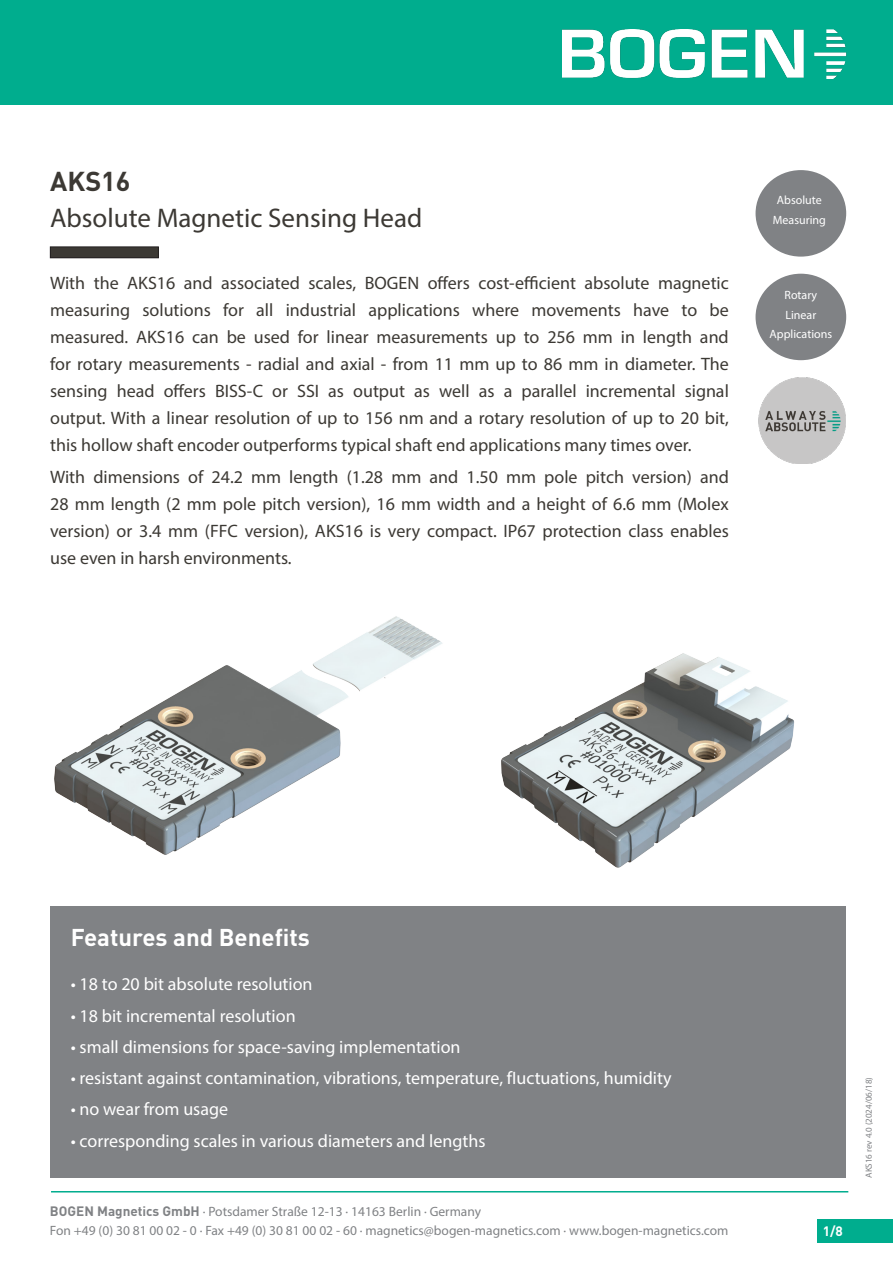
<style>
.page{position:relative;width:893px;height:1263px;background:#fff}
.page>*{position:absolute;margin:0;border:0;box-sizing:border-box;transform-origin:0 0}
.Seite_1_Ü1{font:27px/36px "Myriad Pro";color:#3c3934}
.Seite_1_Features_Ü{font:700 24px "DIN Pro";color:#fff}
.Standard_Text{font:18px/27px "Myriad Pro";color:#3c3934;text-align:justify}
.Seite_1_Features_Bullets{font:18px "Myriad Pro";color:#fff}
.t1{font:13.5px/19.5px "Myriad Pro";color:#808285}
.t2{font:700 13.5px "DIN Pro";color:#fff}
.Seite_1_Icons{font:12px "Myriad Pro";color:#fff}
.t3{font:9px "Myriad Pro";color:#808285}
.s1{font-family:"DIN Pro";font-weight:700}
</style>
<div class="page">
<div style="left:817px;top:1219px;width:76px;height:24px;background:#00ad8e"></div>
<hr style="left:51px;top:1191px;width:797px;height:1px;background:#00ad8e">
<div style="left:50px;top:907px;width:796px;height:271px;background:#808285"></div>
<div style="left:755px;top:170px;width:91px;height:87px;background:#808285;border-radius:50%"></div>
<div style="left:50px;top:247px;width:108px;height:11px;background:#3c3934"></div>
<div style="left:50px;top:247px;width:109px;height:11px;border:1px solid #231f20"></div>
<div style="left:755px;top:274px;width:91px;height:86px;background:#808285;border-radius:50%"></div>
<img style="left:758px;top:377px;width:88px;height:87px">
<img style="left:54px;top:616px;width:389px;height:239px">
<img style="left:501px;top:653px;width:294px;height:215px">
<div style="left:0;top:0;width:893px;height:104px;background:#00ad8e"></div>
<img style="left:562px;top:30px;width:285px;height:48px">
<p class="Seite_1_Ü1" style="left:50px;top:163px;width:374px"><span class="s1">AKS16<br></span>Absolute Magnetic Sensing Head</p>
<p class="Standard_Text" style="left:50px;top:269px;width:680px">With the AKS16 and associated scales, BOGEN offers cost-efficient absolute magnetic measuring solutions for all industrial applications where movements have to be measured. AKS16 can be used for linear measurements up to 256 mm in length and for rotary measurements - radial and axial - from 11 mm up to 86 mm in diameter. The sensing head offers BISS-C or SSI as output as well as a parallel incremental signal output. With a linear resolution of up to 156 nm and a rotary resolution of up to 20 bit, this hollow shaft encoder outperforms typical shaft end applications many times over.</p>
<p class="Standard_Text" style="left:50px;top:463px;width:680px">With dimensions of 24.2 mm length (1.28 mm and 1.50 mm pole pitch version) and 28 mm length (2 mm pole pitch version), 16 mm width and a height of 6.6 mm (Molex version) or 3.4 mm (FFC version), AKS16 is very compact. IP67 protection class enables use even in harsh environments.</p>
<p class="Seite_1_Icons" style="left:777px;top:193px;width:46px">Absolute</p>
<p class="Seite_1_Icons" style="left:773px;top:212px;width:55px">Measuring</p>
<p class="Seite_1_Icons" style="left:784px;top:288px;width:34px">Rotary</p>
<p class="Seite_1_Icons" style="left:785px;top:307px;width:32px">Linear</p>
<p class="Seite_1_Icons" style="left:770px;top:327px;width:64px">Applications</p>
<p class="Seite_1_Features_Ü" style="left:71px;top:917px;width:241px">Features and Benefits</p>
<p class="Seite_1_Features_Bullets" style="left:71px;top:973px;width:243px">• 18 to 20 bit absolute resolution</p>
<p class="Seite_1_Features_Bullets" style="left:71px;top:1004px;width:226px">• 18 bit incremental resolution</p>
<p class="Seite_1_Features_Bullets" style="left:71px;top:1036px;width:391px">• small dimensions for space-saving implementation</p>
<p class="Seite_1_Features_Bullets" style="left:71px;top:1067px;width:603px">• resistant against contamination, vibrations, temperature, fIuctuations, humidity</p>
<p class="Seite_1_Features_Bullets" style="left:71px;top:1098px;width:159px">• no wear from usage</p>
<p class="Seite_1_Features_Bullets" style="left:71px;top:1129px;width:416px">• corresponding scales in various diameters and lengths</p>
<p class="t1" style="left:50px;top:1201px;width:680px"><span class="s1">BOGEN Magnetics GmbH</span> · Potsdamer Straße 12-13 · 14163 Berlin · Germany<br>Fon +49 (0) 30 81 00 02 - 0 · Fax +49 (0) 30 81 00 02 - 60 · magnetics@bogen-magnetics.com · www.bogen-magnetics.com</p>
<p class="t2" style="left:823px;top:1219px;width:22px">1/8</p>
<p class="t3" style="left:863px;top:1178px;width:102px;rotate:-90deg">AKS16 rev 4.0 (2024/06/18)</p>
</div>
